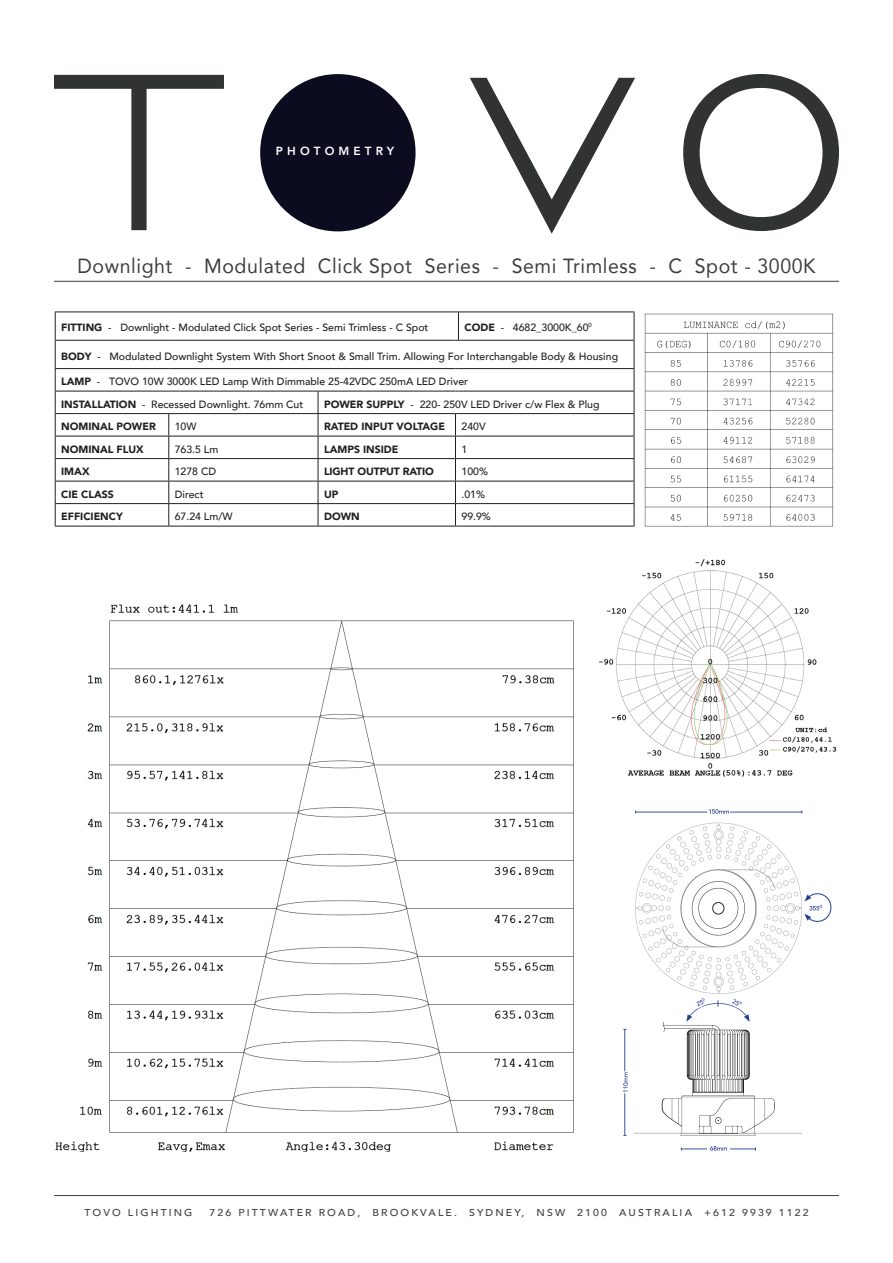
<style>
.page{position:relative;width:893px;height:1263px;background:#fff}
.page>*{position:absolute;margin:0;border:0;box-sizing:border-box;transform-origin:0 0}
.t1{font:20.4px "Avenir";letter-spacing:.03em;color:#3e3e3f;scale:.95 1}
.t2{font:800 11.7px "Avenir";letter-spacing:.35em;color:#fdfefe}
.t3{font:500 10.5px/22.5px "Avenir";color:#231f20}
.t4{font:900 10.5px "Avenir";color:#231f20}
.t5{font:500 10.05px "Avenir";letter-spacing:.2em;color:#3e3e3f;scale:1.05 1}
.s1{font-weight:900}
</style>
<div class="page">
<svg style="left:54px;top:75px;width:170px;height:155px"></svg>
<svg style="left:470px;top:78px;width:165px;height:156px"></svg>
<svg style="left:683px;top:74px;width:156px;height:157px"></svg>
<div style="left:260px;top:74px;width:156px;height:157px;background:#0b0c20;border-radius:50%"></div>
<hr style="left:54px;top:1195px;width:785px;height:1px;background:#3e3e3f">
<hr style="left:54px;top:281px;width:785px;height:1px;background:#3e3e3f">
<hr style="left:55px;top:312px;width:114px;height:1px;background:#231f20">
<hr style="left:169px;top:312px;width:149px;height:1px;background:#231f20">
<hr style="left:318px;top:312px;width:137px;height:1px;background:#231f20">
<hr style="left:458px;top:312px;width:176px;height:1px;background:#231f20">
<hr style="left:55px;top:340px;width:114px;height:1px;background:#231f20">
<hr style="left:169px;top:340px;width:149px;height:1px;background:#231f20">
<hr style="left:318px;top:340px;width:137px;height:1px;background:#231f20">
<svg style="left:455px;top:312px;width:4px;height:29px"></svg>
<hr style="left:458px;top:340px;width:176px;height:1px;background:#231f20">
<hr style="left:55px;top:368px;width:114px;height:1px;background:#231f20">
<hr style="left:169px;top:368px;width:149px;height:1px;background:#231f20">
<hr style="left:318px;top:368px;width:137px;height:1px;background:#231f20">
<hr style="left:458px;top:368px;width:176px;height:1px;background:#231f20">
<hr style="left:55px;top:391px;width:114px;height:1px;background:#231f20">
<hr style="left:169px;top:391px;width:149px;height:1px;background:#231f20">
<hr style="left:318px;top:391px;width:137px;height:1px;background:#231f20">
<hr style="left:458px;top:391px;width:176px;height:1px;background:#231f20">
<hr style="left:55px;top:413px;width:114px;height:1px;background:#231f20">
<hr style="left:169px;top:413px;width:149px;height:1px;background:#231f20">
<hr style="left:318px;top:413px;width:137px;height:1px;background:#231f20">
<hr style="left:458px;top:413px;width:176px;height:1px;background:#231f20">
<hr style="left:55px;top:436px;width:114px;height:1px;background:#231f20">
<hr style="left:169px;top:436px;width:149px;height:1px;background:#231f20">
<hr style="left:318px;top:436px;width:137px;height:1px;background:#231f20">
<hr style="left:458px;top:436px;width:176px;height:1px;background:#231f20">
<hr style="left:55px;top:458px;width:114px;height:1px;background:#231f20">
<hr style="left:169px;top:458px;width:149px;height:1px;background:#231f20">
<hr style="left:318px;top:458px;width:137px;height:1px;background:#231f20">
<hr style="left:458px;top:458px;width:176px;height:1px;background:#231f20">
<hr style="left:55px;top:481px;width:114px;height:1px;background:#231f20">
<hr style="left:169px;top:481px;width:149px;height:1px;background:#231f20">
<hr style="left:318px;top:481px;width:137px;height:1px;background:#231f20">
<hr style="left:458px;top:481px;width:176px;height:1px;background:#231f20">
<hr style="left:55px;top:503px;width:114px;height:1px;background:#231f20">
<svg style="left:55px;top:312px;width:1px;height:214px"></svg>
<hr style="left:169px;top:503px;width:149px;height:1px;background:#231f20">
<svg style="left:168px;top:414px;width:1px;height:112px"></svg>
<hr style="left:318px;top:503px;width:137px;height:1px;background:#231f20">
<svg style="left:318px;top:391px;width:1px;height:135px"></svg>
<hr style="left:458px;top:503px;width:176px;height:1px;background:#231f20">
<svg style="left:634px;top:312px;width:1px;height:214px"></svg>
<hr style="left:55px;top:526px;width:114px;height:1px;background:#231f20">
<hr style="left:169px;top:526px;width:149px;height:1px;background:#231f20">
<hr style="left:318px;top:526px;width:137px;height:1px;background:#231f20">
<svg style="left:455px;top:413px;width:3px;height:114px"></svg>
<hr style="left:458px;top:526px;width:176px;height:1px;background:#231f20">
<img style="left:623px;top:809px;width:209px;height:342px">
<img style="left:644px;top:313px;width:190px;height:214px">
<img style="left:55px;top:604px;width:519px;height:547px">
<img style="left:599px;top:559px;width:238px;height:218px">
<p class="t2" style="left:276px;top:142px;width:120px">PHOTOMETRY</p>
<h1 class="t1" style="left:78px;top:250px;width:778px">Downlight - Modulated Click Spot Series - Semi Trimless - C Spot - 3000K</h1>
<p class="t3" style="left:61px;top:316px;width:369px"><span class="s1">FITTING</span> - Downlight - Modulated Click Spot Series - Semi Trimless - C Spot</p>
<p class="t3" style="left:464px;top:316px;width:129px"><span class="s1">CODE</span> - 4682_3000K_60<sup>0</sup></p>
<p class="t3" style="left:61px;top:344px;width:558px"><span class="s1">BODY</span> - Modulated Downlight System With Short Snoot &amp; Small Trim. Allowing For Interchangable Body &amp; Housing</p>
<p class="t3" style="left:61px;top:370px;width:408px"><span class="s1">LAMP</span> - TOVO 10W 3000K LED Lamp With Dimmable 25-42VDC 250mA LED Driver<br><span class="s1">INSTALLATION</span> - Recessed Downlight. 76mm Cut</p>
<p class="t3" style="left:324px;top:392px;width:277px"><span class="s1">POWER SUPPLY</span> - 220- 250V LED Driver c/w Flex &amp; Plug</p>
<p class="t4" style="left:61px;top:417px;width:96px">NOMINAL POWER</p>
<p class="t3" style="left:175px;top:415px;width:23px">10W</p>
<p class="t4" style="left:324px;top:417px;width:122px">RATED INPUT VOLTAGE</p>
<p class="t3" style="left:461px;top:415px;width:26px">240V</p>
<p class="t4" style="left:61px;top:440px;width:84px">NOMINAL FLUX</p>
<p class="t3" style="left:175px;top:437px;width:45px">763.5 Lm</p>
<p class="t4" style="left:324px;top:440px;width:76px">LAMPS INSIDE</p>
<p class="t3" style="left:461px;top:437px;width:7px">1</p>
<p class="t4" style="left:61px;top:462px;width:30px">IMAX</p>
<p class="t3" style="left:175px;top:460px;width:43px">1278 CD</p>
<p class="t4" style="left:324px;top:462px;width:111px">LIGHT OUTPUT RATIO</p>
<p class="t3" style="left:461px;top:460px;width:28px">100%</p>
<p class="t4" style="left:61px;top:485px;width:54px">CIE CLASS</p>
<p class="t3" style="left:175px;top:482px;width:30px">Direct</p>
<p class="t4" style="left:324px;top:485px;width:16px">UP</p>
<p class="t3" style="left:461px;top:482px;width:25px">.01%</p>
<p class="t4" style="left:61px;top:507px;width:63px">EFFICIENCY</p>
<p class="t3" style="left:175px;top:505px;width:59px">67.24 Lm/W</p>
<p class="t4" style="left:324px;top:507px;width:37px">DOWN</p>
<p class="t3" style="left:461px;top:505px;width:31px">99.9%</p>
<p class="t5" style="left:84px;top:1204px;width:104px">TOVO LIGHTING</p>
<p class="t5" style="left:210px;top:1204px;width:572px">726 PITTWATER ROAD, BROOKVALE. SYDNEY, NSW 2100 AUSTRALIA +612 9939 1122</p>
</div>
